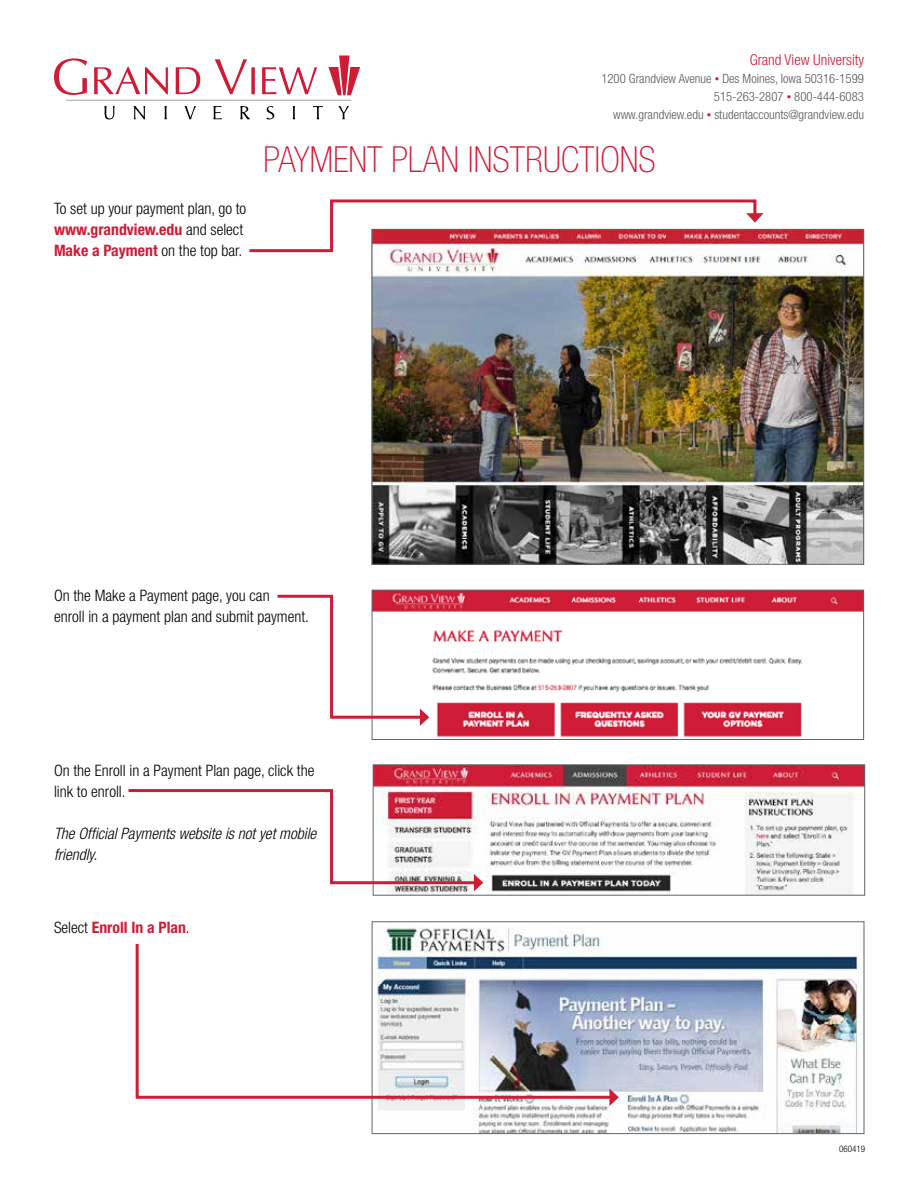
<style>
.page{position:relative;width:918px;height:1188px;background:#fff}
.page>*{position:absolute;margin:0;border:0;box-sizing:border-box;transform-origin:0 0}
.t1{font:100 condensed 36px "Helvetica Neue LT Std";color:#d01b36}
.t2{font:300 condensed 15.75px/21px "Helvetica Neue LT Std";color:#000}
.t3{font:italic 300 condensed 15.75px/21px "Helvetica Neue LT Std";color:#000}
.t4{font:700 condensed 15.75px "Helvetica Neue LT Std";color:#d01b36}
.t5{font:300 condensed 15px "Helvetica Neue LT Std";color:#d01b36}
.t6{font:300 condensed 12.75px/18px "Helvetica Neue LT Std";color:#58595b;text-align:right}
.t7{font:300 condensed 9px "Helvetica Neue LT Std";color:#000}
.s1{font-weight:700;color:#d01b36}
.s2{font-size:9px;color:#d01b36}
.s3{font-weight:300;color:#000}
</style>
<div class="page">
<svg style="left:54px;top:58px;width:33px;height:37px"></svg>
<svg style="left:94px;top:67px;width:74px;height:27px"></svg>
<svg style="left:176px;top:67px;width:24px;height:27px"></svg>
<svg style="left:215px;top:59px;width:40px;height:35px"></svg>
<svg style="left:262px;top:67px;width:55px;height:27px"></svg>
<svg style="left:104px;top:106px;width:11px;height:13px"></svg>
<svg style="left:133px;top:106px;width:12px;height:13px"></svg>
<svg style="left:164px;top:106px;width:3px;height:13px"></svg>
<svg style="left:184px;top:106px;width:12px;height:13px"></svg>
<svg style="left:213px;top:106px;width:9px;height:13px"></svg>
<svg style="left:240px;top:106px;width:10px;height:13px"></svg>
<svg style="left:266px;top:106px;width:8px;height:13px"></svg>
<svg style="left:293px;top:106px;width:2px;height:13px"></svg>
<svg style="left:313px;top:106px;width:10px;height:13px"></svg>
<svg style="left:338px;top:106px;width:11px;height:13px"></svg>
<svg style="left:328px;top:56px;width:32px;height:39px"></svg>
<hr style="left:66px;top:100px;width:285px;height:1px;background:#a7a9ac">
<img style="left:374px;top:231px;width:488px;height:332px">
<img style="left:374px;top:592px;width:488px;height:145px">
<div style="left:372px;top:590px;width:492px;height:150px;border:1px solid #636466"></div>
<img style="left:378px;top:927px;width:484px;height:205px">
<div style="left:372px;top:921px;width:492px;height:213px;border:1px solid #636466"></div>
<svg style="left:135px;top:941px;width:480px;height:159px"></svg>
<svg style="left:609px;top:1089px;width:10px;height:17px"></svg>
<svg style="left:249px;top:199px;width:515px;height:55px"></svg>
<svg style="left:277px;top:593px;width:152px;height:133px"></svg>
<img style="left:375px;top:766px;width:488px;height:128px">
<div style="left:373px;top:764px;width:492px;height:132px;border:1px solid #636466"></div>
<svg style="left:128px;top:788px;width:355px;height:103px"></svg>
<p class="t2" style="left:54px;top:198px;width:194px">To set up your payment plan, go to <span class="s1">www.grandview.edu</span> and select<br><span class="s1">Make a Payment</span> on the top bar.</p>
<p class="t5" style="left:750px;top:51px;width:116px">Grand View University</p>
<p class="t6" style="left:601px;top:69px;width:264px">1200 Grandview Avenue <span class="s2">•</span> Des Moines, Iowa 50316-1599<br>515-263-2807 <span class="s2">•</span> 800-444-6083<br>www.grandview.edu <span class="s2">•</span> studentaccounts@grandview.edu</p>
<h1 class="t1" style="left:263px;top:139px;width:394px">PAYMENT PLAN INSTRUCTIONS</h1>
<p class="t2" style="left:54px;top:585px;width:256px">On the Make a Payment page, you can<br>enroll in a payment plan and submit payment.</p>
<p class="t2" style="left:54px;top:759px;width:262px">On the Enroll in a Payment Plan page, click the link to enroll.</p>
<p class="t3" style="left:54px;top:823px;width:264px">The Official Payments website is not yet mobile friendly.</p>
<p class="t4" style="left:54px;top:918px;width:137px"><span class="s3">Select</span> Enroll In a Plan<span class="s3">.</span></p>
<p class="t7" style="left:839px;top:1144px;width:27px">060419</p>
</div>
